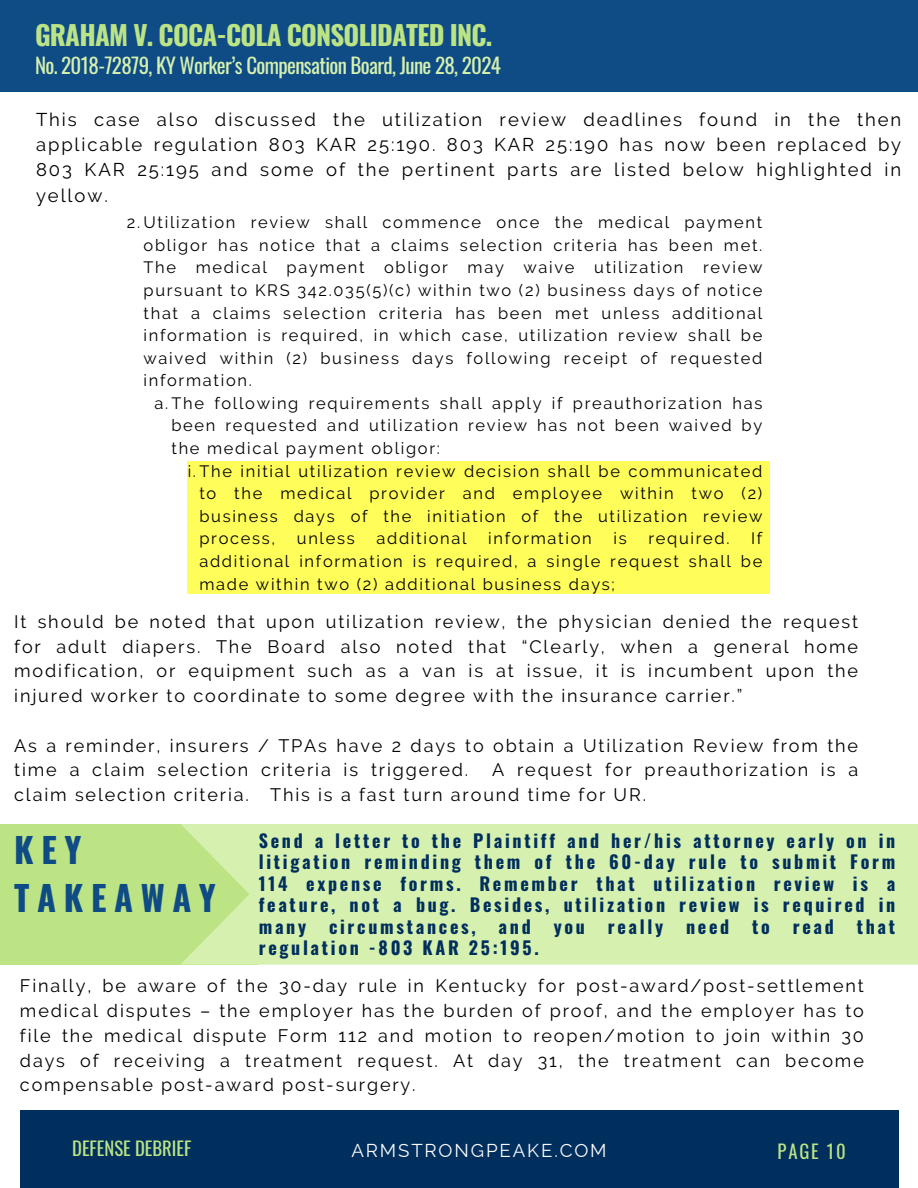
<style>
.page{position:relative;width:918px;height:1188px;background:#fff}
.page>*{position:absolute;margin:0;border:0;box-sizing:border-box;transform-origin:0 0}
.t1{font:700 34.5px/47.2px "Oswald";letter-spacing:.22em;color:#0f4c85}
.t2{font:700 27px "Oswald";letter-spacing:-.03em;color:#bce485}
.t3{font:21px "Oswald";letter-spacing:-.03em;color:#d6f1af}
.t4{font:18.75px "Oswald";color:#bce485}
.t5{font:18.75px "Raleway";letter-spacing:.1em;color:#fafafa}
.t6{font:18.45px/25.3px "Raleway";letter-spacing:.105em;color:#000;text-align:justify}
.t7{font:18px/24.8px "Raleway";letter-spacing:.105em;color:#000;text-align:justify}
.t8{font:700 18px/21.3px "Oswald";letter-spacing:.15em;color:#002e5d;text-align:justify}
.t9{font:16.5px/22.6px "Raleway";letter-spacing:.105em;color:#000;text-align:justify}
</style>
<div class="page">
<div style="left:0;top:0;width:918px;height:92px;background:#0f4c85"></div>
<div style="left:20px;top:1110px;width:878px;height:78px;background:#002e5d"></div>
<div style="left:187px;top:462px;width:582px;height:132px;background:#fffd59"></div>
<div style="left:0;top:824px;width:259px;height:140px;background:#bce485"></div>
<div style="left:181px;top:824px;width:737px;height:140px;background:#d6f1af"></div>
<h2 class="t2" style="left:35px;top:14px;width:459px">GRAHAM V. COCA-COLA CONSOLIDATED INC.</h2>
<h3 class="t3" style="left:35px;top:49px;width:467px">No. 2018-72879, KY Worker’s Compensation Board, June 28, 2024</h3>
<p class="t6" style="left:36px;top:107px;width:867px">This case also discussed the utilization review deadlines found in the then applicable regulation 803 KAR 25:190. 803 KAR 25:190 has now been replaced by 803 KAR 25:195 and some of the pertinent parts are listed below highlighted in yellow. <sub>1.</sub></p>
<h6 class="t9" style="left:144px;top:211px;width:620px;text-indent:-17px">2.Utilization review shall commence once the medical payment obligor has notice that a claims selection criteria has been met.<br>The medical payment obligor may waive utilization review pursuant to KRS 342.035(5)(c) within two (2) business days of notice that a claims selection criteria has been met unless additional information is required, in which case, utilization review shall be waived within (2) business days following receipt of requested information.</h6>
<h6 class="t9" style="left:171px;top:392px;width:592px;text-indent:-17px">a.The following requirements shall apply if preauthorization has been requested and utilization review has not been waived by the medical payment obligor:</h6>
<h1 class="t9" style="left:199px;top:459px;width:564px;text-indent:-12px">i.The initial utilization review decision shall be communicated to the medical provider and employee within two (2) business days of the initiation of the utilization review process,</h1>
<h1 class="t9" style="left:199px;top:527px;width:564px;text-indent:552px">If additional information is required, a single request shall be made within two (2) additional business days;</h1>
<h5 class="t7" style="left:14px;top:609px;width:845px">It should be noted that upon utilization review, the physician denied the request for adult diapers. The Board also noted that “Clearly, when a general home modification, or equipment such as a van is at issue, it is incumbent upon the injured worker to coordinate to some degree with the insurance carrier.”</h5>
<h6 class="t7" style="left:14px;top:733px;width:845px">As a reminder, insurers / TPAs have 2 days to obtain a Utilization Review from the time a claim selection criteria is triggered.</h6>
<h1 class="t9" style="left:297px;top:527px;width:59px">unless</h1>
<h1 class="t9" style="left:377px;top:527px;width:92px">additional</h1>
<h1 class="t9" style="left:488px;top:527px;width:105px">information</h1>
<h1 class="t9" style="left:613px;top:527px;width:15px">is</h1>
<h1 class="t9" style="left:648px;top:527px;width:83px">required.</h1>
<h6 class="t7" style="left:14px;top:758px;width:845px;text-indent:478px">A request for preauthorization is a claim selection criteria. This is a fast turn around time for UR.</h6>
<h4 class="t1" style="left:14px;top:825px;width:203px">KEY<br>TAKEAWAY</h4>
<h4 class="t8" style="left:259px;top:829px;width:638px">Send a letter to the Plaintiff and her/his attorney early on in litigation reminding them of the 60-day rule to submit Form 114 expense forms. Remember that utilization review is a feature, not a bug. Besides, utilization review is required in many</h4>
<h4 class="t8" style="left:329px;top:915px;width:148px">circumstances,</h4>
<h4 class="t8" style="left:499px;top:915px;width:34px">and</h4>
<h4 class="t8" style="left:554px;top:915px;width:33px">you</h4>
<h4 class="t8" style="left:608px;top:915px;width:57px">really</h4>
<h4 class="t8" style="left:686px;top:915px;width:45px">need</h4>
<h4 class="t8" style="left:752px;top:915px;width:19px">to</h4>
<h4 class="t8" style="left:793px;top:915px;width:43px">read</h4>
<h4 class="t8" style="left:857px;top:915px;width:40px">that</h4>
<h4 class="t8" style="left:259px;top:936px;width:281px">regulation -803 KAR 25:195.</h4>
<h4 class="t7" style="left:20px;top:974px;width:845px">Finally, be aware of the 30-day rule in Kentucky for post-award/post-settlement medical disputes – the employer has the burden of proof, and the employer has to file the medical dispute Form 112 and motion to reopen/motion to join within 30 days of receiving a treatment request. At day 31, the treatment can become compensable post-award post-surgery.</h4>
<h6 class="t4" style="left:72px;top:1134px;width:121px">DEFENSE DEBRIEF</h6>
<p class="t5" style="left:351px;top:1140px;width:257px">ARMSTRONGPEAKE.COM</p>
<p class="t4" style="left:778px;top:1137px;width:70px">PAGE 10</p>
</div>
